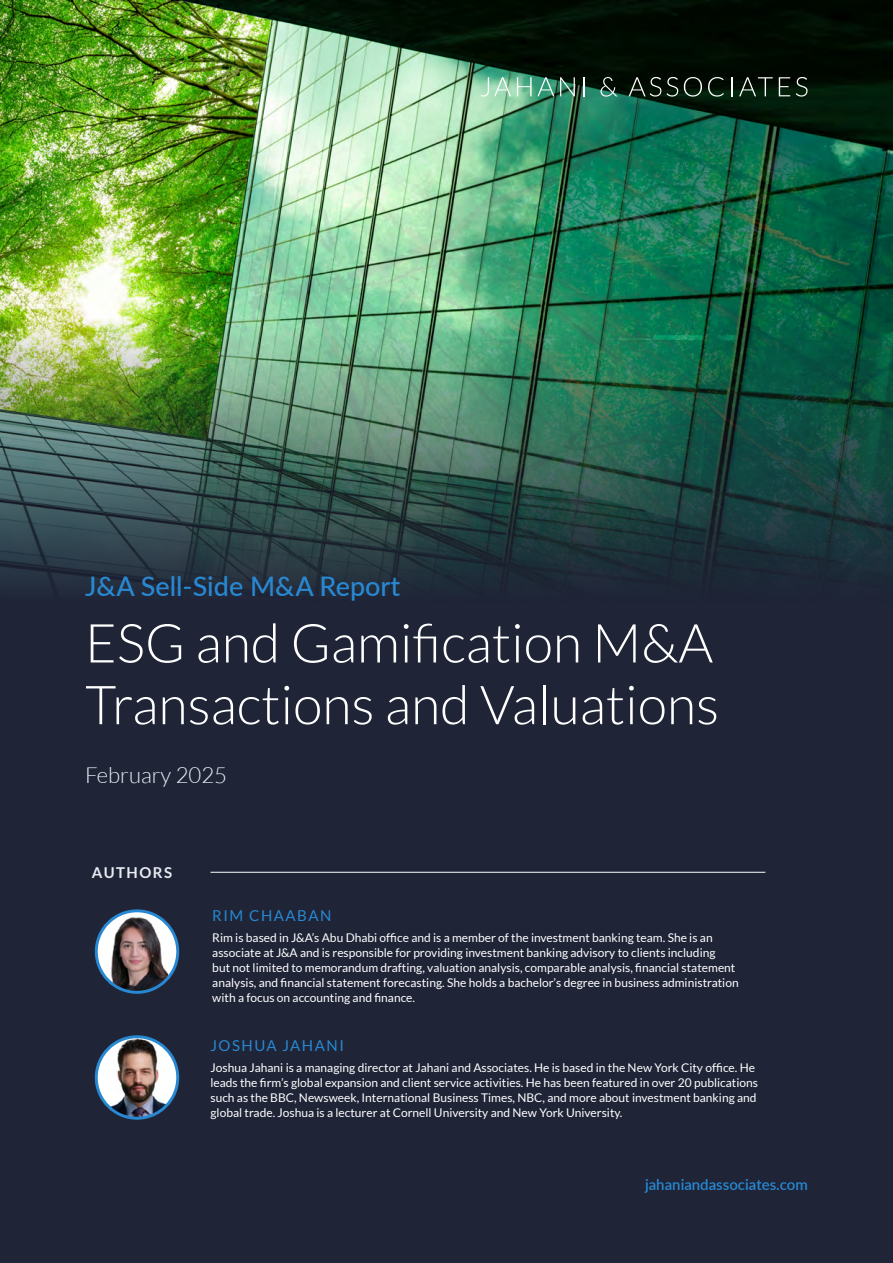
<style>
.page{position:relative;width:893px;height:1263px;background:#fff}
.page>*{position:absolute;margin:0;border:0;box-sizing:border-box;transform-origin:0 0}
.t1{font:300 53.85px/61.7px "Lato";color:#fff}
.t2{font:500 27px "Lato";color:#2888d2}
.t3{font:300 22.2px "Lato";color:#e9ecf3}
.t4{font:600 15px "Lato";color:#2888d2}
.t5{font:15px "Lato";letter-spacing:.1em;color:#2888d2}
.t6{font:700 15px "Lato";letter-spacing:.1em;color:#e9ecf3}
.t7{font:12px/15px "Lato";color:#fff}
</style>
<div class="page">
<img style="left:0;top:0;width:893px;height:100px">
<svg style="left:481px;top:77px;width:30px;height:20px"></svg>
<svg style="left:517px;top:77px;width:37px;height:19px"></svg>
<svg style="left:560px;top:77px;width:15px;height:19px"></svg>
<svg style="left:584px;top:77px;width:1px;height:19px"></svg>
<svg style="left:600px;top:77px;width:17px;height:20px"></svg>
<svg style="left:629px;top:77px;width:49px;height:20px"></svg>
<svg style="left:684px;top:77px;width:18px;height:20px"></svg>
<svg style="left:708px;top:77px;width:16px;height:20px"></svg>
<svg style="left:731px;top:77px;width:2px;height:19px"></svg>
<svg style="left:739px;top:77px;width:34px;height:19px"></svg>
<svg style="left:779px;top:77px;width:11px;height:19px"></svg>
<svg style="left:796px;top:77px;width:11px;height:20px"></svg>
<div style="left:0;top:775px;width:893px;height:488px;background:#1f2437"></div>
<img style="left:0;top:100px;width:893px;height:675px">
<hr style="left:210px;top:872px;width:555px;height:1px;background:#fff">
<img style="left:100px;top:1039px;width:78px;height:79px">
<div style="left:95px;top:1035px;width:84px;height:85px;border:3px solid #2888d2;border-radius:50%"></div>
<img style="left:98px;top:914px;width:80px;height:78px">
<div style="left:95px;top:909px;width:84px;height:85px;border:3px solid #2888d2;border-radius:50%"></div>
<h2 class="t2" style="left:85px;top:567px;width:317px">J&amp;A Sell-Side M&amp;A Report</h2>
<h1 class="t1" style="left:85px;top:612px;width:636px">ESG and Gamification M&amp;A<br>Transactions and Valuations</h1>
<h3 class="t3" style="left:85px;top:763px;width:144px">February 2025</h3>
<p class="t6" style="left:92px;top:864px;width:82px">AUTHORS</p>
<p class="t5" style="left:212px;top:908px;width:121px">RIM CHAABAN</p>
<p class="t7" style="left:212px;top:930px;width:528px">Rim is based in J&amp;A’s Abu Dhabi office and is a member of the investment banking team. She is an associate at J&amp;A and is responsible for providing investment banking advisory to clients including<br>but not limited to memorandum drafting, valuation analysis, comparable analysis, financial statement analysis, and financial statement forecasting. She holds a bachelor’s degree in business administration with a focus on accounting and finance.</p>
<p class="t5" style="left:210px;top:1037px;width:135px">JOSHUA JAHANI</p>
<p class="t7" style="left:210px;top:1060px;width:549px">Joshua Jahani is a managing director at Jahani and Associates. He is based in the New York City office. He leads the firm’s global expansion and client service activities. He has been featured in over 20 publications such as the BBC, Newsweek, International Business Times, NBC, and more about investment banking and global trade. Joshua is a lecturer at Cornell University and New York University.</p>
<p class="t4" style="left:645px;top:1174px;width:164px">jahaniandassociates.com</p>
</div>
